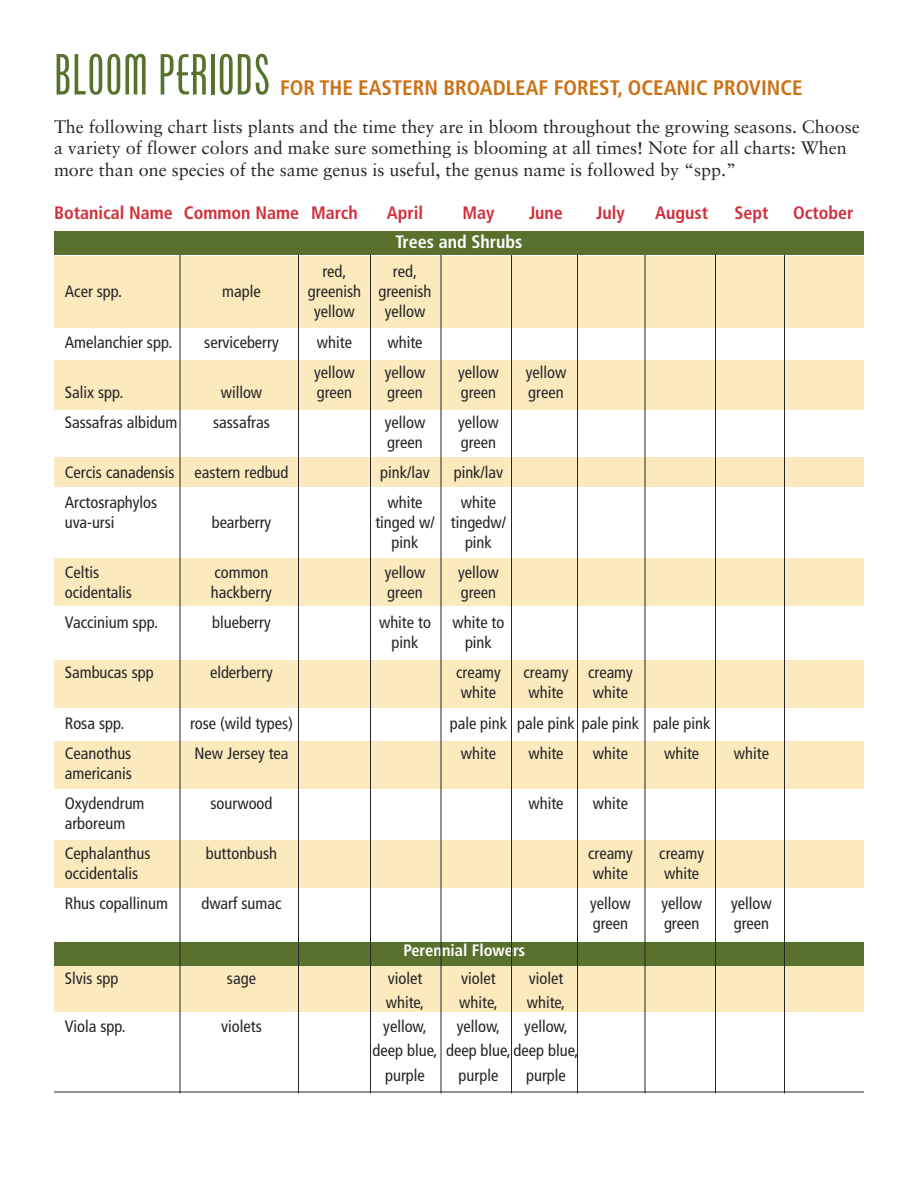
<style>
.page{position:relative;width:918px;height:1188px;background:#fff}
.page>*{position:absolute;margin:0;border:0;box-sizing:border-box;transform-origin:0 0}
.t1{font:54px "Cg Phenix American";color:#58722d}
.t2{font:700 condensed 21px "Frutiger LT Std";color:#cb7116}
.t3{font:18px/21.6px "Sabon";color:#272627}
.t4{font:700 condensed 18px "Frutiger LT Std";color:#d12f3b}
.t5{font:700 condensed 18px "Frutiger LT Std";color:#fff}
.t6{font:condensed 16.5px/19.8px "Frutiger LT Std";color:#272627}
.t7{font:700 condensed 16.5px "Frutiger LT Std";color:#fff}
</style>
<div class="page">
<div style="left:54px;top:256px;width:810px;height:72px;background:#faeabd"></div>
<div style="left:54px;top:360px;width:810px;height:50px;background:#faeabd"></div>
<div style="left:54px;top:458px;width:810px;height:30px;background:#faeabd"></div>
<div style="left:54px;top:558px;width:810px;height:48px;background:#faeabd"></div>
<div style="left:54px;top:660px;width:810px;height:48px;background:#faeabd"></div>
<div style="left:54px;top:741px;width:810px;height:48px;background:#faeabd"></div>
<div style="left:54px;top:840px;width:810px;height:48px;background:#faeabd"></div>
<div style="left:54px;top:964px;width:810px;height:48px;background:#faeabd"></div>
<div style="left:54px;top:231px;width:810px;height:24px;background:#58722d"></div>
<div style="left:54px;top:942px;width:810px;height:24px;background:#58722d"></div>
<hr style="left:180px;top:255px;width:1px;height:839px;background:#272627">
<hr style="left:298px;top:255px;width:1px;height:839px;background:#272627">
<hr style="left:370px;top:255px;width:1px;height:839px;background:#272627">
<hr style="left:441px;top:255px;width:1px;height:839px;background:#272627">
<hr style="left:511px;top:255px;width:1px;height:839px;background:#272627">
<hr style="left:577px;top:255px;width:1px;height:839px;background:#272627">
<hr style="left:645px;top:255px;width:1px;height:839px;background:#272627">
<hr style="left:715px;top:255px;width:1px;height:839px;background:#272627">
<hr style="left:784px;top:255px;width:1px;height:839px;background:#272627">
<hr style="left:54px;top:1092px;width:810px;height:1px;background:#272627">
<h1 class="t1" style="left:54px;top:44px;width:218px">BLOOM PERIODS</h1>
<p class="t2" style="left:280px;top:79px;width:524px">FOR THE EASTERN BROADLEAF FOREST, OCEANIC PROVINCE</p>
<p class="t3" style="left:54px;top:117px;width:807px">The following chart lists plants and the time they are in bloom throughout the growing seasons. Choose a variety of flower colors and make sure something is blooming at all times! Note for all charts: When more than one species of the same genus is useful, the genus name is followed by “spp.”</p>
<p class="t4" style="left:54px;top:205px;width:305px">Botanical Name Common Name March</p>
<p class="t4" style="left:387px;top:205px;width:38px">April</p>
<p class="t4" style="left:462px;top:205px;width:34px">May</p>
<p class="t4" style="left:529px;top:205px;width:35px">June</p>
<p class="t4" style="left:596px;top:205px;width:30px">July</p>
<p class="t4" style="left:655px;top:205px;width:55px">August</p>
<p class="t4" style="left:734px;top:205px;width:36px">Sept</p>
<p class="t4" style="left:793px;top:205px;width:62px">October</p>
<p class="t5" style="left:396px;top:234px;width:128px">Trees and Shrubs</p>
<p class="t6" style="left:322px;top:263px;width:26px">red,</p>
<p class="t6" style="left:393px;top:263px;width:26px">red,</p>
<p class="t6" style="left:65px;top:283px;width:59px">Acer spp.</p>
<p class="t6" style="left:222px;top:283px;width:40px">maple</p>
<p class="t6" style="left:314px;top:283px;width:119px;text-indent:-6px">greenish greenish yellow</p>
<p class="t6" style="left:385px;top:303px;width:42px">yellow</p>
<p class="t6" style="left:65px;top:333px;width:109px">Amelanchier spp.</p>
<p class="t6" style="left:204px;top:333px;width:76px">serviceberry</p>
<p class="t6" style="left:317px;top:333px;width:37px">white</p>
<p class="t6" style="left:387px;top:333px;width:37px">white</p>
<p class="t6" style="left:314px;top:364px;width:42px">yellow</p>
<p class="t6" style="left:385px;top:364px;width:42px">yellow</p>
<p class="t6" style="left:458px;top:364px;width:42px">yellow</p>
<p class="t6" style="left:526px;top:364px;width:42px">yellow</p>
<p class="t6" style="left:65px;top:383px;width:60px">Salix spp.</p>
<p class="t6" style="left:221px;top:383px;width:43px">willow</p>
<p class="t6" style="left:317px;top:383px;width:37px">green</p>
<p class="t6" style="left:387px;top:383px;width:37px">green</p>
<p class="t6" style="left:461px;top:383px;width:37px">green</p>
<p class="t6" style="left:528px;top:383px;width:37px">green</p>
<p class="t6" style="left:65px;top:414px;width:114px">Sassafras albidum</p>
<p class="t6" style="left:213px;top:414px;width:58px">sassafras</p>
<p class="t6" style="left:385px;top:414px;width:42px">yellow</p>
<p class="t6" style="left:458px;top:414px;width:42px">yellow</p>
<p class="t6" style="left:387px;top:433px;width:37px">green</p>
<p class="t6" style="left:461px;top:433px;width:37px">green</p>
<p class="t6" style="left:65px;top:464px;width:225px">Cercis canadensis eastern redbud</p>
<p class="t6" style="left:380px;top:464px;width:51px">pink/lav</p>
<p class="t6" style="left:454px;top:464px;width:51px">pink/lav</p>
<p class="t6" style="left:65px;top:494px;width:94px">Arctosraphylos</p>
<p class="t6" style="left:387px;top:494px;width:37px">white</p>
<p class="t6" style="left:461px;top:494px;width:37px">white</p>
<p class="t6" style="left:65px;top:514px;width:51px">uva-ursi</p>
<p class="t6" style="left:212px;top:514px;width:61px">bearberry</p>
<p class="t6" style="left:392px;top:514px;width:116px;text-indent:-16px">tinged w/ tingedw/ pink</p>
<p class="t6" style="left:465px;top:534px;width:28px">pink</p>
<p class="t6" style="left:65px;top:564px;width:36px">Celtis</p>
<p class="t6" style="left:214px;top:564px;width:56px">common</p>
<p class="t6" style="left:385px;top:564px;width:42px">yellow</p>
<p class="t6" style="left:458px;top:564px;width:42px">yellow</p>
<p class="t6" style="left:65px;top:584px;width:69px">ocidentalis</p>
<p class="t6" style="left:211px;top:584px;width:63px">hackberry</p>
<p class="t6" style="left:387px;top:584px;width:37px">green</p>
<p class="t6" style="left:461px;top:584px;width:37px">green</p>
<p class="t6" style="left:65px;top:614px;width:95px">Vaccinium spp.</p>
<p class="t6" style="left:212px;top:614px;width:60px">blueberry</p>
<p class="t6" style="left:379px;top:614px;width:53px">white to</p>
<p class="t6" style="left:453px;top:614px;width:53px">white to</p>
<p class="t6" style="left:392px;top:634px;width:28px">pink</p>
<p class="t6" style="left:465px;top:634px;width:28px">pink</p>
<p class="t6" style="left:65px;top:664px;width:90px">Sambucas spp</p>
<p class="t6" style="left:210px;top:664px;width:64px">elderberry</p>
<p class="t6" style="left:456px;top:664px;width:46px">creamy</p>
<p class="t6" style="left:524px;top:664px;width:111px">creamy creamy</p>
<p class="t6" style="left:461px;top:684px;width:37px">white</p>
<p class="t6" style="left:528px;top:684px;width:37px">white</p>
<p class="t6" style="left:593px;top:684px;width:37px">white</p>
<p class="t6" style="left:65px;top:714px;width:61px">Rosa spp.</p>
<p class="t6" style="left:190px;top:714px;width:104px">rose (wild types)</p>
<p class="t6" style="left:450px;top:714px;width:262px">pale pink pale pink pale pink pale pink</p>
<p class="t6" style="left:65px;top:745px;width:68px">Ceanothus</p>
<p class="t6" style="left:194px;top:745px;width:96px">New Jersey tea</p>
<p class="t6" style="left:461px;top:745px;width:37px">white</p>
<p class="t6" style="left:528px;top:745px;width:37px">white</p>
<p class="t6" style="left:593px;top:745px;width:37px">white</p>
<p class="t6" style="left:664px;top:745px;width:37px">white</p>
<p class="t6" style="left:734px;top:745px;width:37px">white</p>
<p class="t6" style="left:65px;top:759px;width:81px;line-height:30.3px">americanis<br>Oxydendrum</p>
<p class="t6" style="left:210px;top:795px;width:64px">sourwood</p>
<p class="t6" style="left:528px;top:795px;width:37px">white</p>
<p class="t6" style="left:593px;top:795px;width:37px">white</p>
<p class="t6" style="left:65px;top:809px;width:87px;line-height:30.3px">arboreum<br>Cephalanthus</p>
<p class="t6" style="left:206px;top:845px;width:73px">buttonbush</p>
<p class="t6" style="left:588px;top:845px;width:46px">creamy</p>
<p class="t6" style="left:659px;top:845px;width:46px">creamy</p>
<p class="t6" style="left:65px;top:865px;width:75px">occidentalis</p>
<p class="t6" style="left:593px;top:865px;width:37px">white</p>
<p class="t6" style="left:664px;top:865px;width:37px">white</p>
<p class="t6" style="left:65px;top:895px;width:105px">Rhus copallinum</p>
<p class="t6" style="left:201px;top:895px;width:82px">dwarf sumac</p>
<p class="t6" style="left:590px;top:895px;width:42px">yellow</p>
<p class="t6" style="left:661px;top:895px;width:42px">yellow</p>
<p class="t6" style="left:731px;top:895px;width:42px">yellow</p>
<p class="t6" style="left:593px;top:915px;width:37px">green</p>
<p class="t6" style="left:664px;top:915px;width:37px">green</p>
<p class="t6" style="left:734px;top:915px;width:37px">green</p>
<p class="t7" style="left:403px;top:944px;width:123px">Perennial Flowers</p>
<p class="t6" style="left:65px;top:969px;width:55px">Slvis spp</p>
<p class="t6" style="left:227px;top:969px;width:31px">sage</p>
<p class="t6" style="left:388px;top:969px;width:36px">violet</p>
<p class="t6" style="left:461px;top:969px;width:36px">violet</p>
<p class="t6" style="left:529px;top:969px;width:36px">violet</p>
<p class="t6" style="left:386px;top:994px;width:40px">white,</p>
<p class="t6" style="left:459px;top:994px;width:40px">white,</p>
<p class="t6" style="left:527px;top:994px;width:40px">white,</p>
<p class="t6" style="left:65px;top:1018px;width:63px">Viola spp.</p>
<p class="t6" style="left:221px;top:1018px;width:42px">violets</p>
<p class="t6" style="left:383px;top:1018px;width:45px">yellow,</p>
<p class="t6" style="left:457px;top:1018px;width:45px">yellow,</p>
<p class="t6" style="left:524px;top:1018px;width:45px">yellow,</p>
<p class="t6" style="left:373px;top:1042px;width:207px">deep blue, deep blue, deep blue,</p>
<p class="t6" style="left:385px;top:1066px;width:41px">purple</p>
<p class="t6" style="left:459px;top:1066px;width:41px">purple</p>
<p class="t6" style="left:526px;top:1066px;width:41px">purple</p>
</div>
